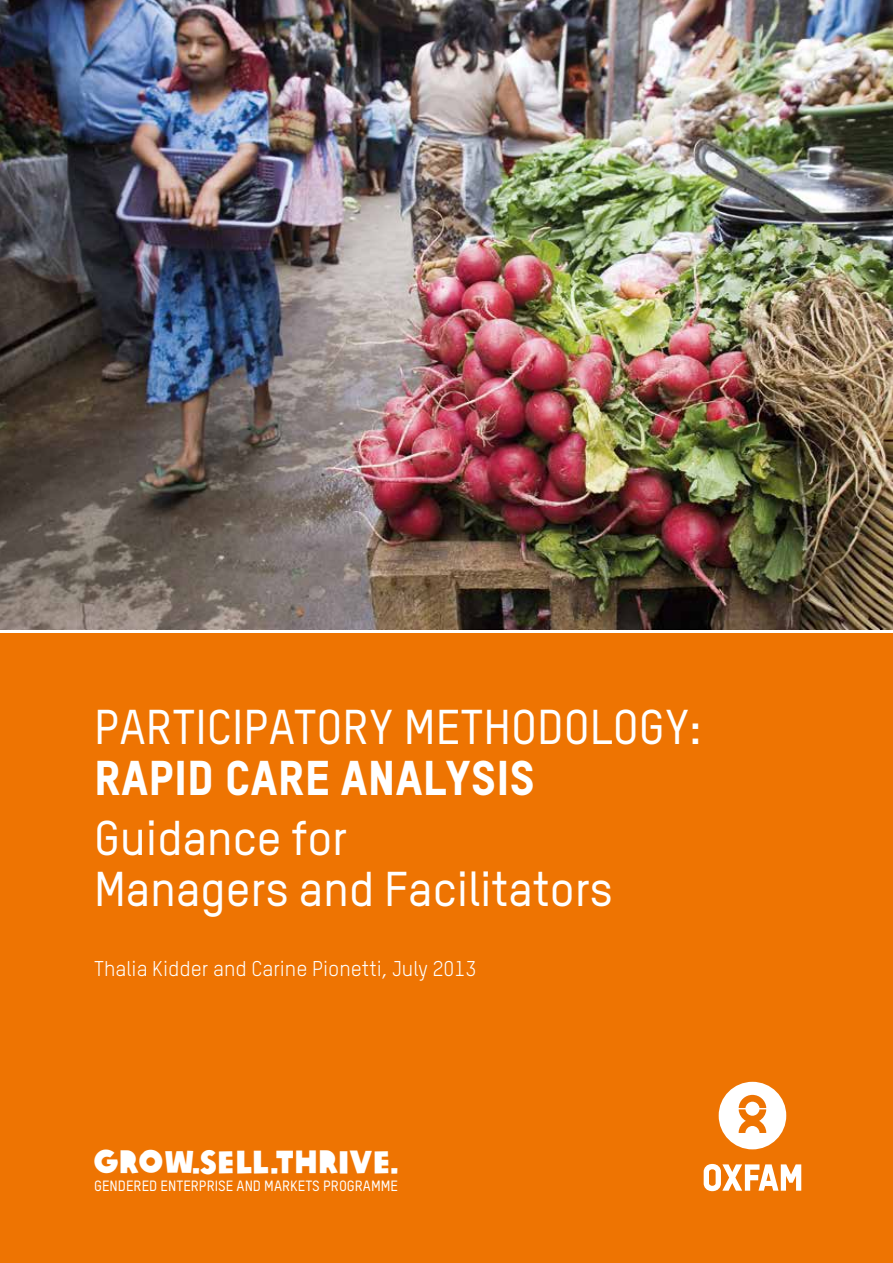
<style>
.page{position:relative;width:893px;height:1263px;background:#fff}
.page>*{position:absolute;margin:0;border:0;box-sizing:border-box;transform-origin:0 0}
.t1{font:500 48px/51px "Oxfam TSTARPRO";letter-spacing:-.01em;color:#fff}
.t2{font:48px "Oxfam TSTARPRO Headline";color:#fff}
.t3{font:31.2px "Oxfam Global Headline";color:#fff}
.t4{font:21px "Oxfam TSTARPRO";color:#fff}
.t5{font:500 14.7px "Oxfam TSTARPRO";color:#fff}
</style>
<div class="page">
<div style="left:0;top:634px;width:893px;height:629px;background:#ee7402"></div>
<img style="left:0;top:0;width:893px;height:629px">
<svg style="left:719px;top:1082px;width:67px;height:67px"></svg>
<svg style="left:704px;top:1164px;width:97px;height:27px"></svg>
<p class="t1" style="left:94px;top:701px;width:609px">PARTICIPATORY METHODOLOGY:</p>
<p class="t2" style="left:94px;top:748px;width:442px">RAPID CARE ANALYSIS</p>
<p class="t1" style="left:94px;top:811px;width:521px">Guidance for<br>Managers and Facilitators</p>
<p class="t4" style="left:94px;top:956px;width:384px">Thalia Kidder and Carine Pionetti, July 2013</p>
<p class="t3" style="left:93px;top:1135px;width:307px">GROW.SELL.THRIVE.</p>
<p class="t5" style="left:94px;top:1176px;width:305px">GENDERED ENTERPRISE AND MARKETS PROGRAMME</p>
</div>
